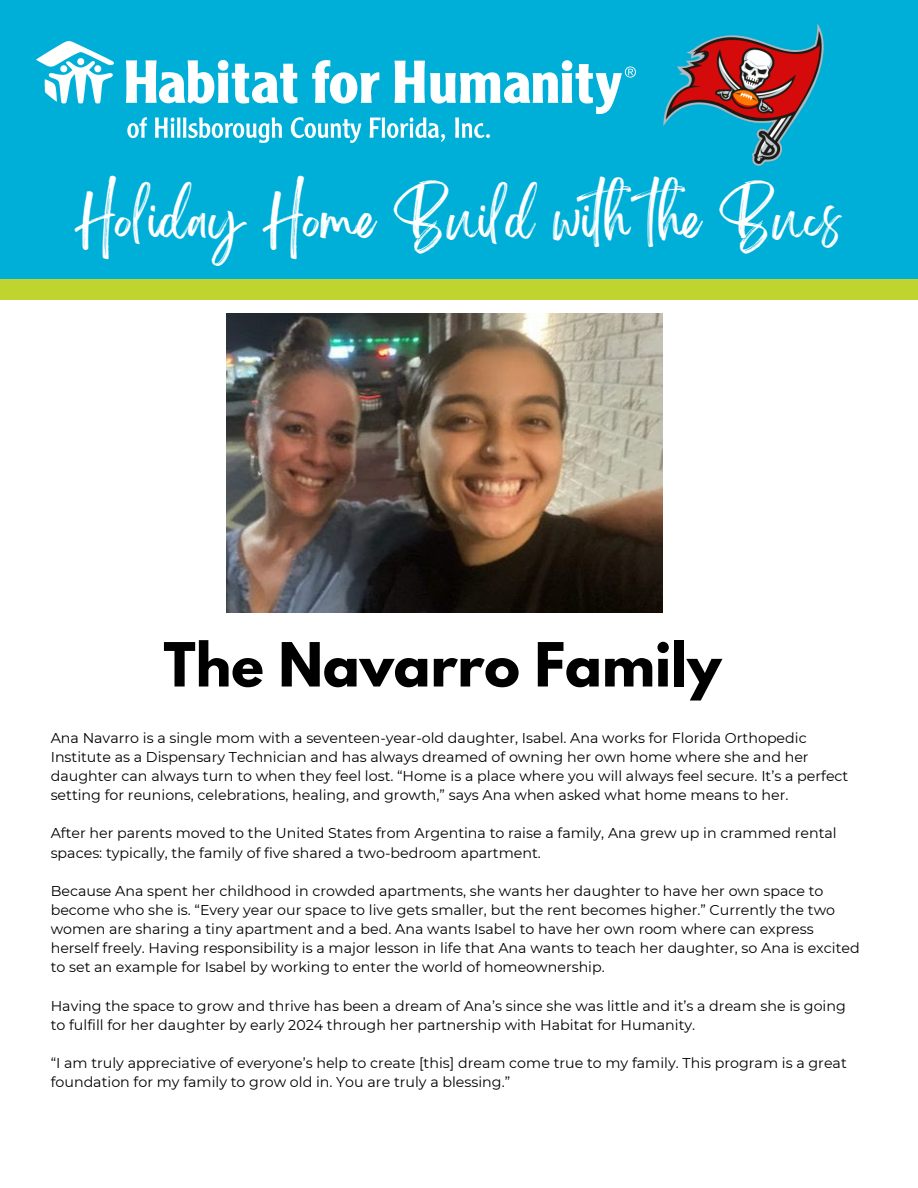
<style>
.page{position:relative;width:918px;height:1188px;background:#fff}
.page>*{position:absolute;margin:0;border:0;box-sizing:border-box;transform-origin:0 0}
.t1{font:700 53.85px "League Spartan";color:#000}
.t2{font:46.5px "Brightwall";color:#fff}
.t3{font:14.25px/19.2px "Montserrat";color:#000}
</style>
<div class="page">
<div style="left:0;top:0;width:918px;height:285px;background:#00afd8"></div>
<div style="left:0;top:279px;width:918px;height:21px;background:#bfd42e"></div>
<img style="left:37px;top:41px;width:589px;height:102px">
<img style="left:626px;top:23px;width:198px;height:143px">
<img style="left:226px;top:314px;width:437px;height:299px">
<p class="t2" style="left:74px;top:202px;width:768px">Holiday Home Build with the Bucs</p>
<p class="t1" style="left:164px;top:638px;width:559px">The Navarro Family</p>
<p class="t3" style="left:51px;top:728px;width:799px">Ana Navarro is a single mom with a seventeen-year-old daughter, Isabel. Ana works for Florida Orthopedic Institute as a Dispensary Technician and has always dreamed of owning her own home where she and her daughter can always turn to when they feel lost. “Home is a place where you will always feel secure. It’s a perfect setting for reunions, celebrations, healing, and growth,” says Ana when asked what home means to her.</p>
<p class="t3" style="left:51px;top:824px;width:788px">After her parents moved to the United States from Argentina to raise a family, Ana grew up in crammed rental spaces: typically, the family of five shared a two-bedroom apartment.</p>
<p class="t3" style="left:51px;top:881px;width:811px">Because Ana spent her childhood in crowded apartments, she wants her daughter to have her own space to become who she is. “Every year our space to live gets smaller, but the rent becomes higher.” Currently the two women are sharing a tiny apartment and a bed. Ana wants Isabel to have her own room where can express herself freely. Having responsibility is a major lesson in life that Ana wants to teach her daughter, so Ana is excited to set an example for Isabel by working to enter the world of homeownership.</p>
<p class="t3" style="left:51px;top:996px;width:797px">Having the space to grow and thrive has been a dream of Ana’s since she was little and it’s a dream she is going to fulfill for her daughter by early 2024 through her partnership with Habitat for Humanity.</p>
<p class="t3" style="left:51px;top:1053px;width:798px">“I am truly appreciative of everyone’s help to create [this] dream come true to my family. This program is a great foundation for my family to grow old in. You are truly a blessing.”</p>
</div>
